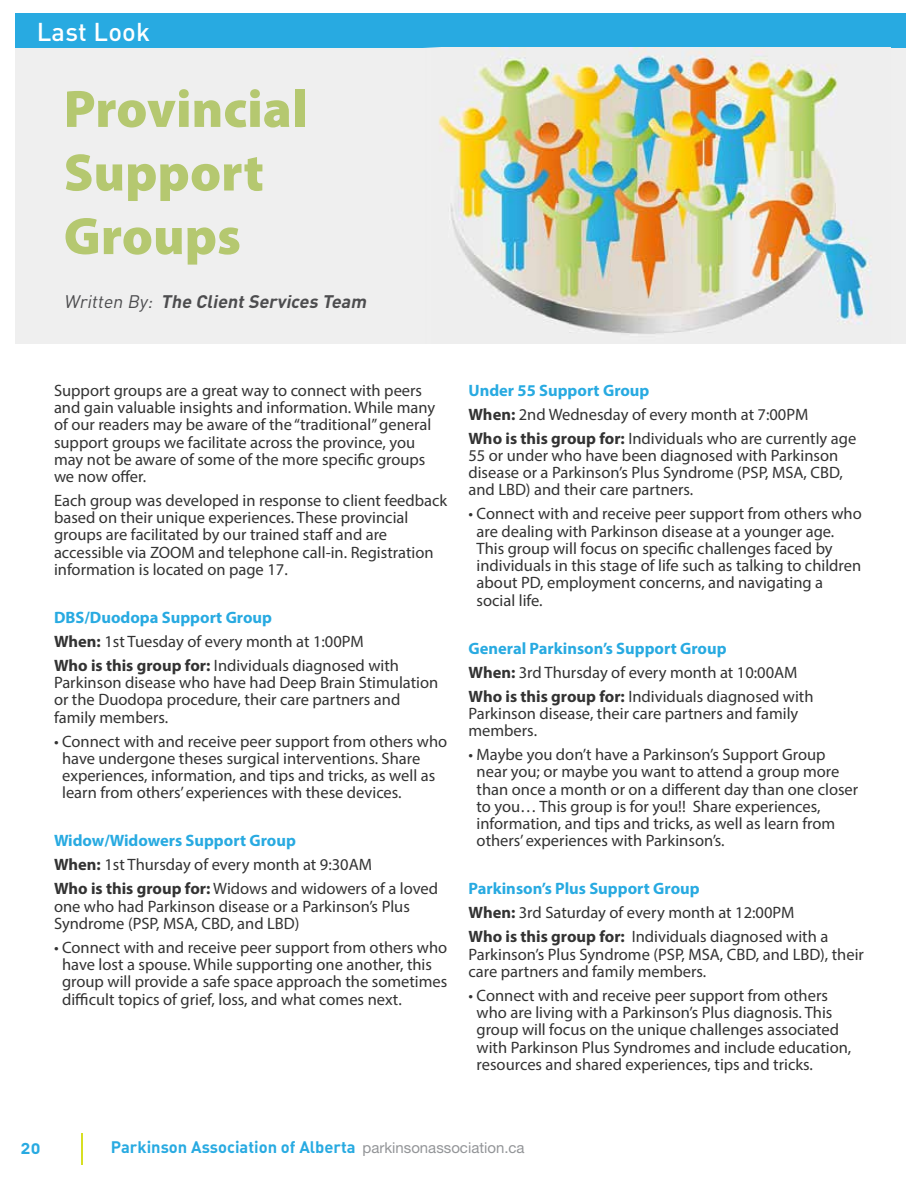
<style>
.page{position:relative;width:918px;height:1188px;background:#fff}
.page>*{position:absolute;margin:0;border:0;box-sizing:border-box;transform-origin:0 0}
.t1{font:900 52.95px/63.6px "Myriad Pro";color:#c2d678}
.t2{font:25.5px "DIN Medium Alternate";letter-spacing:.01em;color:#fff}
.t3{font:italic 700 18px "DIN";color:#4d4d4f}
.t4{font:18px "DIN Bold Alternate";color:#28aae1}
.t5{font:16.5px/17.2px "Myriad Pro";color:#333}
.t6{font:16.5px "DIN Bold Alternate";color:#28aae1}
.s1{font-weight:400}
.s2{font-weight:700;color:#28aae1}
.s3{font-weight:700}
.s4{font-family:"Helvetica Neue";font-size:15px;color:#939598}
</style>
<div class="page">
<hr style="left:81px;top:1133px;width:2px;height:32px;background:#d7df23">
<div style="left:16px;top:14px;width:890px;height:34px;background:#28aae1"></div>
<div style="left:16px;top:48px;width:890px;height:296px;background:#efefef"></div>
<img style="left:438px;top:48px;width:434px;height:286px">
<h2 class="t2" style="left:37px;top:15px;width:115px">Last Look</h2>
<h1 class="t1" style="left:64px;top:75px;width:245px">Provincial<br>Support<br>Groups</h1>
<p class="t3" style="left:64px;top:289px;width:308px"><span class="s1">Written By:</span> The ClientServices Team</p>
<p class="t5" style="left:54px;top:381px;width:383px">Support groups are a great way to connect with peers and gain valuable insights and information. While many of our readers may be aware of the “traditional” general support groups we facilitate across the province, you may not be aware of some of the more specific groups we now offer.</p>
<p class="t5" style="left:54px;top:492px;width:395px">Each group was developed in response to client feedback based on their unique experiences. These provincial groups are facilitated by our trained staff and are accessible via ZOOM and telephone call-in. Registration information is located on page 17.</p>
<p class="t5" style="left:54px;top:605px;width:347px;line-height:24px"><span class="s2">DBS/Duodopa Support Group<br></span><span class="s3">When:</span> 1st Tuesday of every month at 1:00PM<br><span class="s3">Who is this group for:</span> Individuals diagnosed with</p>
<p class="t5" style="left:54px;top:674px;width:386px">Parkinson disease who have had Deep Brain Stimulation or the Duodopa procedure, their care partners and family members.</p>
<p class="t5" style="left:62px;top:732px;width:387px;text-indent:-8px">• Connect with and receive peer support from others who have undergone theses surgical interventions. Share experiences, information, and tips and tricks, as well as learn from others’ experiences with these devices.</p>
<p class="t5" style="left:54px;top:829px;width:386px;line-height:24px"><span class="s2">Widow/Widowers Support Group<br></span><span class="s3">When:</span> 1st Thursday of every month at 9:30AM<br><span class="s3">Who is this group for:</span> Widows and widowers of a loved</p>
<p class="t5" style="left:54px;top:897px;width:357px">one who had Parkinson disease or a Parkinson’s Plus<br>Syndrome (PSP, MSA, CBD, and LBD)</p>
<p class="t5" style="left:62px;top:939px;width:387px;text-indent:-8px">• Connect with and receive peer support from others who have lost a spouse. While supporting one another, this group will provide a safe space approach the sometimes difficult topics of grief, loss, and what comes next.</p>
<p class="t5" style="left:468px;top:378px;width:389px;line-height:24px"><span class="s2">Under 55 Support Group<br></span><span class="s3">When:</span> 2nd Wednesday of every month at 7:00PM<br><span class="s3">Who is this group for:</span> Individuals who are currently age</p>
<p class="t5" style="left:468px;top:447px;width:376px">55 or under who have been diagnosed with Parkinson disease or a Parkinson’s Plus Syndrome (PSP, MSA, CBD, and LBD) and their care partners.</p>
<p class="t5" style="left:477px;top:505px;width:387px;text-indent:-8px">• Connect with and receive peer support from others who are dealing with Parkinson disease at a younger age.<br>This group will focus on specific challenges faced by individuals in this stage of life such as talking to children about PD, employment concerns, and navigating a social life.</p>
<p class="t5" style="left:468px;top:636px;width:347px;line-height:24px"><span class="s2">General Parkinson’s Support Group<br></span><span class="s3">When:</span> 3rd Thursday of every month at 10:00AM<br><span class="s3">Who is this group for:</span> Individuals diagnosed with</p>
<p class="t5" style="left:468px;top:704px;width:331px">Parkinson disease, their care partners and family members.</p>
<p class="t5" style="left:477px;top:746px;width:383px;text-indent:-8px">• Maybe you don’t have a Parkinson’s Support Group near you; or maybe you want to attend a group more than once a month or on a different day than one closer to you… This group is for you!! Share experiences, information, and tips and tricks, as well as learn from others’ experiences with Parkinson’s.</p>
<p class="t5" style="left:468px;top:877px;width:361px;line-height:24px"><span class="s2">Parkinson’s Plus Support Group<br></span><span class="s3">When:</span> 3rd Saturday of every month at 12:00PM<br><span class="s3">Who is this group for:</span> Individuals diagnosed with a</p>
<p class="t5" style="left:468px;top:945px;width:397px">Parkinson’s Plus Syndrome (PSP, MSA, CBD, and LBD), their care partners and family members.</p>
<p class="t5" style="left:477px;top:986px;width:376px;text-indent:-8px">• Connect with and receive peer support from others who are living with a Parkinson’s Plus diagnosis. This group will focus on the unique challenges associated with Parkinson Plus Syndromes and include education, resources and shared experiences, tips and tricks.</p>
<p class="t4" style="left:21px;top:1135px;width:21px">20</p>
<p class="t6" style="left:111px;top:1136px;width:415px">Parkinson Association of Alberta <span class="s4">parkinsonassociation.ca</span></p>
</div>
